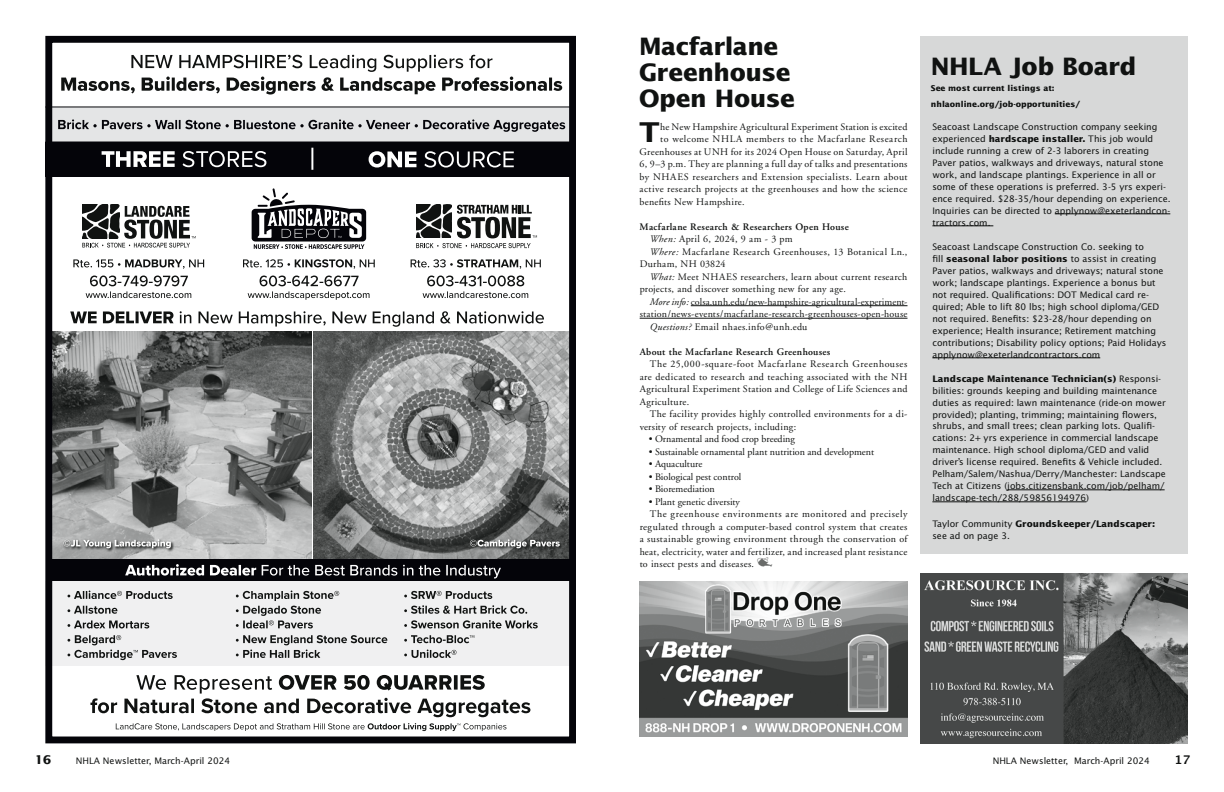
<style>
.page{position:relative;width:1224px;height:792px;background:#fff}
.page>*{position:absolute;margin:0;border:0;box-sizing:border-box;transform-origin:0 0}
.t1{font:700 27.3px "Lucida Sans";color:#101211}
.t2{font:700 24px/26px "Lucida Sans";letter-spacing:-.02em;color:#101211}
.t3{font:10px/12.5px "Adobe Garamond";letter-spacing:.03em;color:#101211;text-align:justify}
.t4{font:10px "Adobe Garamond";color:#101211}
.t5{font:10px "Adobe Garamond";letter-spacing:.05em;color:#101211}
.t6{font:600 10px "Adobe Garamond";letter-spacing:.03em;color:#101211}
.t7{font:10px "Adobe Garamond";letter-spacing:.01em;color:#101211}
.t8{font:10px "Adobe Garamond";letter-spacing:.055em;color:#101211}
.t9{font:9px/12px "Lucida Sans";color:#101211}
.t10{font:700 8px/16px "Lucida Sans";color:#101211}
.s1{font-style:italic}
.s2{font-family:"Acme Green Garden";font-size:11.2px;color:#696b6a}
.s3{font-weight:700}
.s4{font-weight:700;font-size:12px}
.s5{font-size:10px;color:#fff}
.s6{font-family:"Lucida Grande";font-weight:700;font-size:12px}
</style>
<div class="page">
<div style="left:920px;top:36px;width:268px;height:518px;background:#d7d8d8"></div>
<hr style="left:691px;top:305px;width:216px;height:1px;background:#101211">
<hr style="left:640px;top:318px;width:267px;height:1px;background:#101211">
<img style="left:640px;top:581px;width:268px;height:156px">
<img style="left:920px;top:573px;width:267px;height:170px">
<hr style="left:1055px;top:214px;width:115px;height:1px;background:#101211">
<hr style="left:932px;top:226px;width:61px;height:1px;background:#101211">
<hr style="left:932px;top:358px;width:168px;height:1px;background:#101211">
<hr style="left:1007px;top:490px;width:158px;height:1px;background:#101211">
<hr style="left:932px;top:502px;width:154px;height:1px;background:#101211">
<img style="left:313px;top:332px;width:255px;height:227px">
<img style="left:53px;top:332px;width:258px;height:227px">
<div style="left:46px;top:559px;width:530px;height:23px;background:#040409"></div>
<div style="left:45px;top:107px;width:531px;height:35px;background:#e4e5e6"></div>
<div style="left:45px;top:582px;width:531px;height:84px;background:#f0f0f1"></div>
<svg style="left:82px;top:205px;width:114px;height:43px"></svg>
<svg style="left:416px;top:205px;width:121px;height:43px"></svg>
<svg style="left:252px;top:188px;width:114px;height:61px"></svg>
<div style="left:45px;top:142px;width:531px;height:34px;background:#040409"></div>
<hr style="left:311px;top:148px;width:2px;height:22px;background:#fff">
<hr style="left:45px;top:106px;width:531px;height:1px;background:#040409">
<div style="left:45px;top:36px;width:531px;height:707px;border:7px solid #040409"></div>
<svg style="left:61px;top:55px;width:501px;height:40px"></svg>
<svg style="left:125px;top:564px;width:376px;height:14px"></svg>
<svg style="left:90px;top:675px;width:440px;height:42px"></svg>
<svg style="left:404px;top:650px;width:52px;height:8px"></svg>
<svg style="left:404px;top:635px;width:70px;height:8px"></svg>
<svg style="left:404px;top:620px;width:134px;height:9px"></svg>
<svg style="left:404px;top:605px;width:123px;height:9px"></svg>
<svg style="left:404px;top:591px;width:88px;height:8px"></svg>
<svg style="left:236px;top:635px;width:151px;height:23px"></svg>
<svg style="left:236px;top:591px;width:103px;height:37px"></svg>
<svg style="left:68px;top:635px;width:109px;height:25px"></svg>
<svg style="left:68px;top:620px;width:81px;height:8px"></svg>
<svg style="left:68px;top:606px;width:49px;height:8px"></svg>
<svg style="left:68px;top:591px;width:105px;height:8px"></svg>
<svg style="left:58px;top:119px;width:507px;height:13px"></svg>
<svg style="left:70px;top:311px;width:474px;height:16px"></svg>
<svg style="left:86px;top:276px;width:105px;height:22px"></svg>
<svg style="left:73px;top:259px;width:131px;height:10px"></svg>
<svg style="left:423px;top:276px;width:105px;height:22px"></svg>
<svg style="left:411px;top:259px;width:130px;height:10px"></svg>
<svg style="left:248px;top:276px;width:122px;height:24px"></svg>
<svg style="left:243px;top:259px;width:132px;height:10px"></svg>
<svg style="left:102px;top:151px;width:164px;height:16px"></svg>
<svg style="left:369px;top:151px;width:145px;height:17px"></svg>
<svg style="left:116px;top:723px;width:390px;height:8px"></svg>
<svg style="left:469px;top:538px;width:95px;height:14px"></svg>
<svg style="left:470px;top:539px;width:90px;height:9px"></svg>
<svg style="left:63px;top:538px;width:111px;height:14px"></svg>
<svg style="left:63px;top:539px;width:108px;height:9px"></svg>
<h2 class="t2" style="left:639px;top:33px;width:157px">Macfarlane<br>Greenhouse<br>Open House</h2>
<h1 class="t1" style="left:639px;top:116px;width:22px">T</h1>
<p class="t3" style="left:660px;top:121px;width:249px">he New Hampshire Agricultural Experiment Station is excited</p>
<p class="t8" style="left:660px;top:134px;width:249px">to welcome NHLA members to the Macfarlane Research</p>
<p class="t3" style="left:640px;top:146px;width:269px">Greenhouses at UNH for its 2024 Open House on Saturday, April</p>
<p class="t3" style="left:640px;top:158px;width:269px">6, 9–3 p.m. They are planning a full day of talks and presentations</p>
<p class="t5" style="left:640px;top:171px;width:269px">by NHAES researchers and Extension specialists. Learn about</p>
<p class="t3" style="left:640px;top:183px;width:269px">active research projects at the greenhouses and how the science</p>
<p class="t3" style="left:640px;top:196px;width:106px">benefits New Hampshire.</p>
<p class="t6" style="left:640px;top:221px;width:211px">Macfarlane Research &amp; Researchers Open House</p>
<p class="t3" style="left:650px;top:233px;width:144px"><span class="s1">When:</span> April 6, 2024, 9 am - 3 pm</p>
<p class="t3" style="left:650px;top:246px;width:259px"><span class="s1">Where:</span> Macfarlane Research Greenhouses, 13 Botanical Ln.,</p>
<p class="t3" style="left:640px;top:258px;width:87px">Durham, NH 03824</p>
<p class="t3" style="left:650px;top:271px;width:259px"><span class="s1">What:</span> Meet NHAES researchers, learn about current research</p>
<p class="t3" style="left:640px;top:283px;width:208px">projects, and discover something new for any age.</p>
<p class="t7" style="left:650px;top:296px;width:259px"><span class="s1">More info:</span> colsa.unh.edu/new-hampshire-agricultural-experiment-</p>
<p class="t3" style="left:640px;top:308px;width:269px">station/news-events/macfarlane-research-greenhouses-open-house</p>
<p class="t3" style="left:650px;top:321px;width:159px"><span class="s1">Questions?</span> Email nhaes.info@unh.edu</p>
<p class="t6" style="left:640px;top:346px;width:192px">About the Macfarlane Research Greenhouses</p>
<p class="t3" style="left:640px;top:358px;width:269px;text-indent:10px">The 25,000-square-foot Macfarlane Research Greenhouses are dedicated to research and teaching associated with the NH Agricultural Experiment Station and College of Life Sciences and Agriculture.</p>
<p class="t3" style="left:640px;top:408px;width:269px;text-indent:10px">The facility provides highly controlled environments for a di&shy;versity of research projects, including:</p>
<p class="t4" style="left:649px;top:434px;width:148px">• Ornamental and food crop breeding</p>
<p class="t4" style="left:649px;top:446px;width:227px">• Sustainable ornamental plant nutrition and development</p>
<p class="t4" style="left:649px;top:459px;width:55px">• Aquaculture</p>
<p class="t4" style="left:649px;top:471px;width:94px">• Biological pest control</p>
<p class="t4" style="left:649px;top:484px;width:68px">• Bioremediation</p>
<p class="t4" style="left:649px;top:496px;width:93px">• Plant genetic diversity</p>
<p class="t5" style="left:650px;top:509px;width:259px">The greenhouse environments are monitored and precisely</p>
<p class="t3" style="left:640px;top:521px;width:269px">regulated through a computer-based control system that creates</p>
<p class="t3" style="left:640px;top:533px;width:269px">a sustainable growing environment through the conservation of</p>
<p class="t3" style="left:640px;top:546px;width:269px">heat, electricity, water and fertilizer, and increased plant resistance</p>
<p class="t3" style="left:640px;top:558px;width:134px">to insect pests and diseases. <span class="s2">d</span></p>
<h2 class="t2" style="left:931px;top:53px;width:207px">NHLA Job Board</h2>
<p class="t10" style="left:931px;top:80px;width:151px">See most current listings at: nhlaonline.org/job-opportunities/</p>
<p class="t9" style="left:932px;top:120px;width:240px">Seacoast Landscape Construction company seeking experienced <span class="s3">hardscape installer.</span> This job would include running a crew of 2-3 laborers in creating Paver patios, walkways and driveways, natural stone work, and landscape plantings. Experience in all or some of these operations is preferred. 3-5 yrs experi&shy;ence required. $28-35/hour depending on experience.<br>Inquiries can be directed to applynow@exeterlandcon&shy;tractors.com.</p>
<p class="t9" style="left:932px;top:240px;width:236px">Seacoast Landscape Construction Co. seeking to<br>fill <span class="s3">seasonal labor positions</span> to assist in creating Paver patios, walkways and driveways; natural stone work; landscape plantings. Experience a bonus but not required. Qualifications: DOT Medical card re&shy;quired; Able to lift 80 lbs; high school diploma/GED not required. Benefits: $23-28/hour depending on experience; Health insurance; Retirement matching contributions; Disability policy options; Paid Holidays applynow@exeterlandcontractors.com</p>
<p class="t9" style="left:932px;top:372px;width:235px"><span class="s3">Landscape Maintenance Technician(s)</span> Responsi&shy;bilities: grounds keeping and building maintenance duties as required: lawn maintenance (ride-on mower provided); planting, trimming; maintaining flowers, shrubs, and small trees; clean parking lots. Qualifi&shy;cations: 2+ yrs experience in commercial landscape maintenance. High school diploma/GED and valid driver’s license required. Benefits &amp; Vehicle included.<br>Pelham/Salem/Nashua/Derry/Manchester: Landscape Tech at Citizens (jobs.citizensbank.com/job/pelham/ landscape-tech/288/59856194976)</p>
<p class="t9" style="left:932px;top:518px;width:224px">Taylor Community <span class="s3">Groundskeeper/Landscaper: </span>see ad on page 3.</p>
<p class="t9" style="left:35px;top:755px;width:197px"><span class="s4">16</span><span class="s5">xxxx</span>NHLA Newsletter, March-April 2024</p>
<p class="t9" style="left:993px;top:755px;width:199px">NHLA Newsletter, March-April 2024<span class="s5">xxxx</span><span class="s6">17</span></p>
</div>
